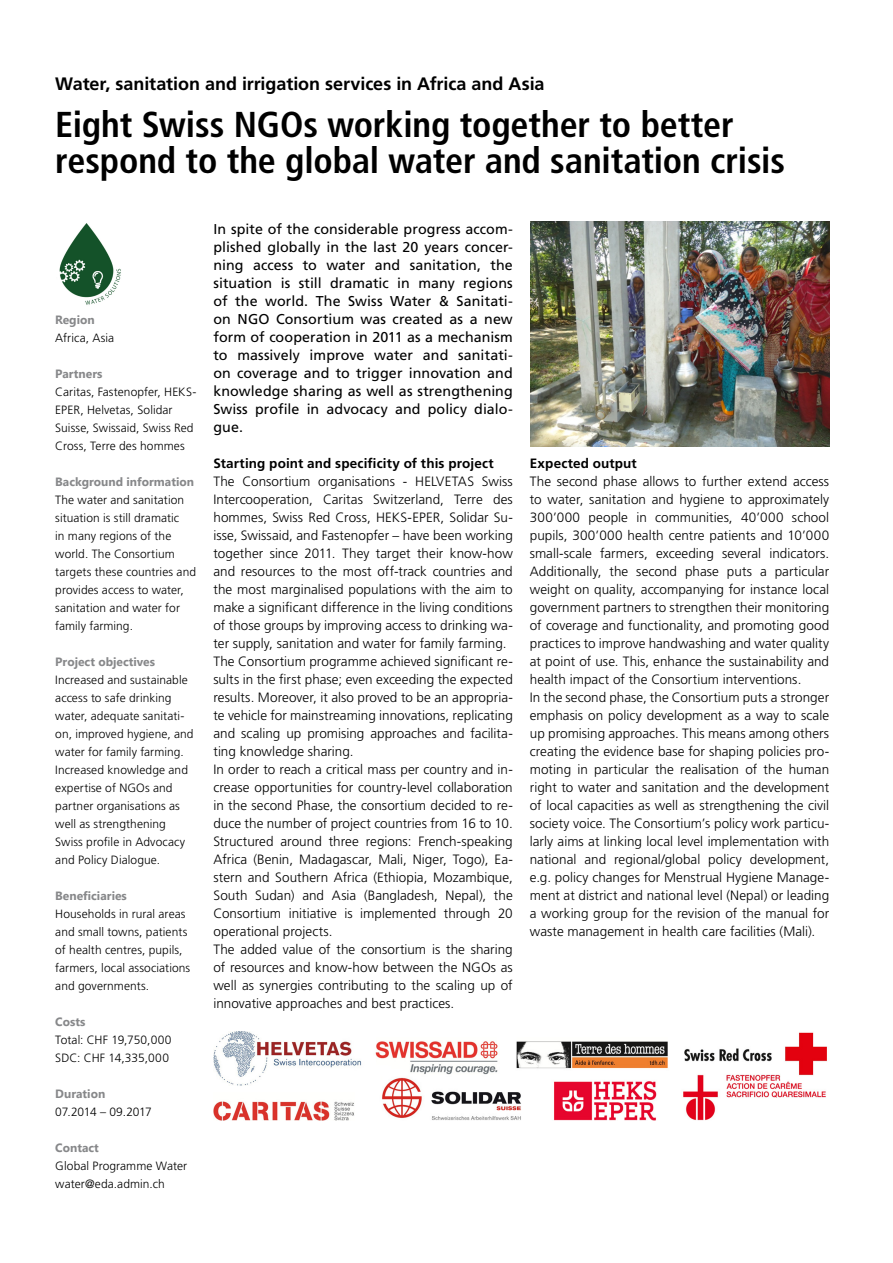
<style>
.page{position:relative;width:893px;height:1263px;background:#fff}
.page>*{position:absolute;margin:0;border:0;box-sizing:border-box;transform-origin:0 0}
.t1{font:700 condensed 36px/36px "Frutiger LT Pro";letter-spacing:-.005em;color:#000}
.t2{font:700 18px "Frutiger LT Pro";letter-spacing:-.005em;color:#000}
.t3{font:14.25px/18px "Frutiger LT Pro";letter-spacing:.005em;color:#000;text-align:justify}
.t4{font:300 13.5px/18px "Frutiger LT Pro";letter-spacing:.005em;color:#000}
.t5{font:700 13.5px "Frutiger LT Pro";letter-spacing:.01em;color:#000}
.t6{font:300 12px/18px "Frutiger LT Pro";letter-spacing:.005em;color:#000}
.t7{font:700 12px "Segoe UI";color:#87888a}
.t8{font:300 12px "Frutiger LT Pro";letter-spacing:-.02em;color:#000}
</style>
<div class="page">
<img style="left:214px;top:1032px;width:613px;height:89px">
<img style="left:530px;top:222px;width:299px;height:224px">
<img style="left:59px;top:223px;width:62px;height:82px">
<h2 class="t2" style="left:55px;top:73px;width:491px">Water, sanitation and irrigation services in Africa and Asia</h2>
<h1 class="t1" style="left:55px;top:106px;width:731px">Eight Swiss NGOs working together to better respond to the global water and sanitation crisis</h1>
<p class="t7" style="left:55px;top:311px;width:41px">Region</p>
<p class="t6" style="left:55px;top:329px;width:60px">Africa, Asia</p>
<p class="t7" style="left:55px;top:365px;width:49px">Partners</p>
<p class="t6" style="left:55px;top:383px;width:143px">Caritas, Fastenopfer, HEKS-<br>EPER, Helvetas, Solidar<br>Suisse, Swissaid, Swiss Red<br>Cross, Terre des hommes</p>
<p class="t7" style="left:55px;top:473px;width:140px">Background information</p>
<p class="t6" style="left:55px;top:491px;width:142px">The water and sanitation situation is still dramatic<br>in many regions of the world. The Consortium targets these countries and provides access to water, sanitation and water for family farming.</p>
<p class="t7" style="left:55px;top:653px;width:101px">Project objectives</p>
<p class="t6" style="left:55px;top:671px;width:140px">Increased and sustainable access to safe drinking water, adequate sanitati&shy;on, improved hygiene, and water for family farming.<br>Increased knowledge and expertise of NGOs and partner organisations as well as strengthening<br>Swiss profile in Advocacy and Policy Dialogue.</p>
<p class="t7" style="left:55px;top:887px;width:73px">Beneficiaries</p>
<p class="t6" style="left:55px;top:905px;width:137px">Households in rural areas and small towns, patients of health centres, pupils, farmers, local associations and governments.</p>
<p class="t7" style="left:55px;top:1013px;width:32px">Costs</p>
<p class="t6" style="left:55px;top:1031px;width:118px">Total: CHF 19,750,000<br>SDC: CHF 14,335,000</p>
<p class="t7" style="left:55px;top:1085px;width:52px">Duration</p>
<p class="t8" style="left:55px;top:1105px;width:98px">07.2014 – 09.2017</p>
<p class="t7" style="left:55px;top:1139px;width:45px">Contact</p>
<p class="t6" style="left:55px;top:1157px;width:133px">Global Programme Water water@eda.admin.ch</p>
<p class="t3" style="left:213px;top:220px;width:301px">In spite of the considerable progress accom&shy;plished globally in the last 20 years concer&shy;ning access to water and sanitation, the situation is still dramatic in many regions of the world. The Swiss Water &amp; Sanitati&shy;on NGO Consortium was created as a new form of cooperation in 2011 as a mechanism to massively improve water and sanitati&shy;on coverage and to trigger innovation and knowledge sharing as well as strengthening Swiss profile in advocacy and policy dialo&shy;gue.</p>
<p class="t5" style="left:213px;top:455px;width:282px">Starting point and specificity of this project</p>
<p class="t4" style="left:213px;top:472px;width:301px">The Consortium organisations - HELVETAS Swiss Intercooperation, Caritas Switzerland, Terre des hommes, Swiss Red Cross, HEKS-EPER, Solidar Su&shy;isse, Swissaid, and Fastenopfer – have been working together since 2011. They target their know-how and resources to the most off-track countries and the most marginalised populations with the aim to make a significant difference in the living conditions of those groups by improving access to drinking wa&shy;ter supply, sanitation and water for family farming.<br>The Consortium programme achieved significant re&shy;sults in the first phase; even exceeding the expected results. Moreover, it also proved to be an appropria&shy;te vehicle for mainstreaming innovations, replicating and scaling up promising approaches and facilita&shy;ting knowledge sharing.<br>In order to reach a critical mass per country and in&shy;crease opportunities for country-level collaboration in the second Phase, the consortium decided to re&shy;duce the number of project countries from 16 to 10.<br>Structured around three regions: French-speaking Africa (Benin, Madagascar, Mali, Niger, Togo), Ea&shy;stern and Southern Africa (Ethiopia, Mozambique, South Sudan) and Asia (Bangladesh, Nepal), the Consortium initiative is implemented through 20 operational projects.<br>The added value of the consortium is the sharing of resources and know-how between the NGOs as well as synergies contributing to the scaling up of innovative approaches and best practices.</p>
<p class="t5" style="left:530px;top:455px;width:109px">Expected output</p>
<p class="t4" style="left:530px;top:472px;width:301px">The second phase allows to further extend access to water, sanitation and hygiene to approximately 300’000 people in communities, 40’000 school pupils, 300’000 health centre patients and 10’000 small-scale farmers, exceeding several indicators.<br>Additionally, the second phase puts a particular weight on quality, accompanying for instance local government partners to strengthen their monitoring of coverage and functionality, and promoting good practices to improve handwashing and water quality at point of use. This, enhance the sustainability and health impact of the Consortium interventions.<br>In the second phase, the Consortium puts a stronger emphasis on policy development as a way to scale up promising approaches. This means among others creating the evidence base for shaping policies pro&shy;moting in particular the realisation of the human right to water and sanitation and the development of local capacities as well as strengthening the civil society voice. The Consortium’s policy work particu&shy;larly aims at linking local level implementation with national and regional/global policy development, e.g. policy changes for Menstrual Hygiene Manage&shy;ment at district and national level (Nepal) or leading a working group for the revision of the manual for waste management in health care facilities (Mali).</p>
</div>
